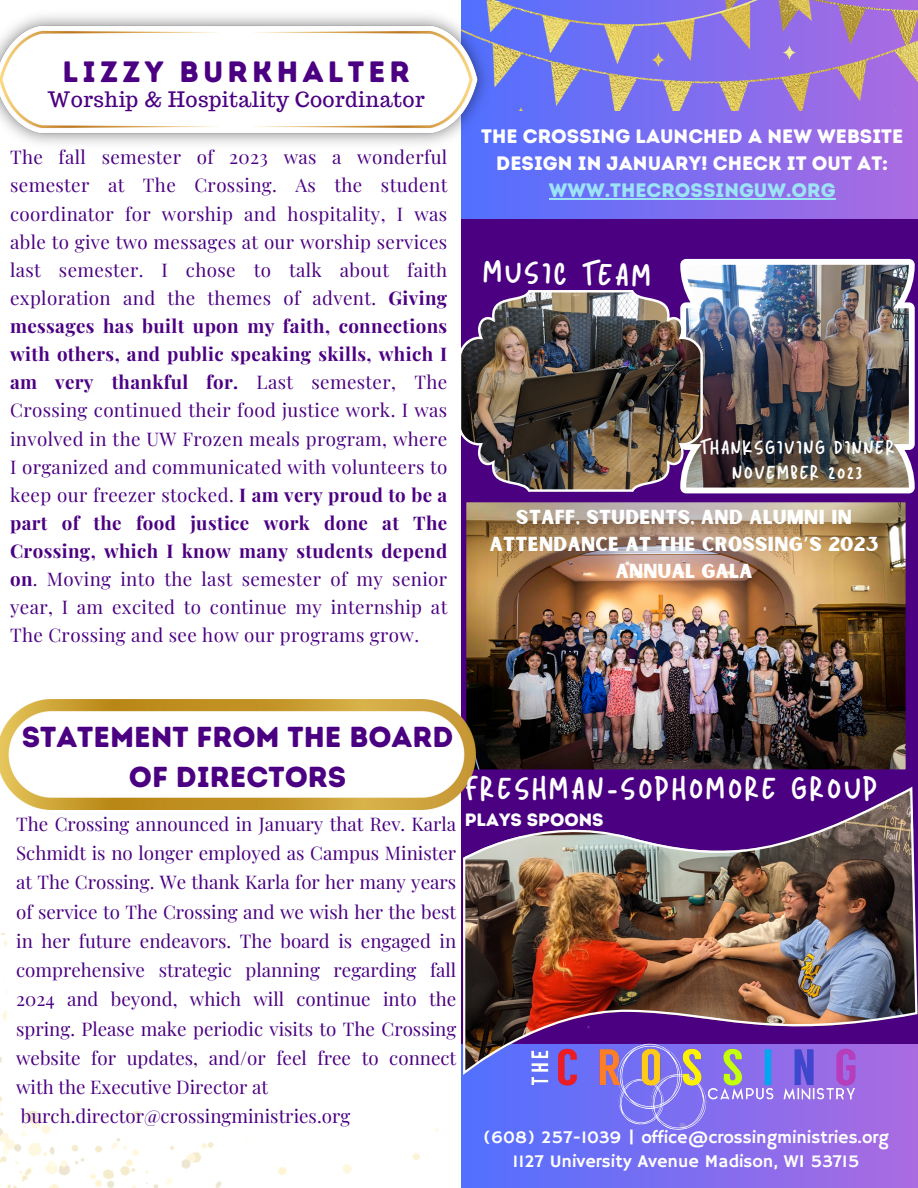
<style>
.page{position:relative;width:918px;height:1188px;background:#fff}
.page>*{position:absolute;margin:0;border:0;box-sizing:border-box;transform-origin:0 0}
.t1{font:29.4px "New Sun Yandi Designs";letter-spacing:.14em;color:#fff}
.t2{font:29.4px "Intro Rust Base";letter-spacing:.14em;color:#4b0082}
.t3{font:28.95px/40.2px "Intro Rust Base";color:#4b0082;text-align:center}
.t4{font:20.85px "Trocchi";letter-spacing:.02em;color:#4b0082}
.t5{font:19.5px/27px "Intro Rust Base";color:#fff;text-align:center}
.t6{font:19.35px/26.8px "Sunborn Sans One";letter-spacing:.02em;color:#fff;text-align:center}
.t7{font:18.75px/28.2px "Playfair Display";color:#4b0082;text-align:justify}
.t8{font:18.3px/24.9px "New Sun Yandi Designs";letter-spacing:.14em;color:#fff;text-align:center}
.t9{font:17.85px "Hammersmith One";color:#fff}
.t10{font:17.85px "Intro Rust Base";color:#fff}
.s1{font-weight:700}
.s2{color:#9de3f6}
.s3{font-family:"Noto Sans Gurmukhi"}
</style>
<div class="page">
<div style="left:461px;top:0;width:457px;height:1188px;background:linear-gradient(to right,#5170ff,#ac6be0)"></div>
<div style="left:461px;top:219px;width:457px;height:825px;background:#4b0082"></div>
<img style="left:466px;top:502px;width:440px;height:268px">
<img style="left:0;top:933px;width:918px;height:255px">
<img style="left:463px;top:787px;width:455px;height:288px">
<svg style="left:680px;top:259px;width:235px;height:234px;background:#ede7f2"></svg>
<img style="left:686px;top:265px;width:223px;height:223px">
<img style="left:461px;top:290px;width:242px;height:202px">
<img style="left:517px;top:1034px;width:347px;height:105px">
<div style="left:7px;top:775px;width:440px;height:336px;background:#fff"></div>
<img style="left:0;top:15px;width:497px;height:138px">
<img style="left:0;top:700px;width:475px;height:109px">
<img style="left:461px;top:0;width:457px;height:111px">
<hr style="left:549px;top:198px;width:287px;height:1px;background:#9de3f6">
<h1 class="t2" style="left:63px;top:54px;width:349px">LIZZY BURKHALTER</h1>
<p class="t4" style="left:48px;top:86px;width:379px">Worship &amp; Hospitality Coordinator</p>
<h4 class="t7" style="left:10px;top:142px;width:439px">The fall semester of 2023 was a wonderful semester at The Crossing. As the student coordinator for worship and hospitality, I was able to give two messages at our worship services last semester. I chose to talk about faith exploration and the themes of advent. <span class="s1">Giving messages has built upon my faith, connections with others, and public speaking skills, which I am very thankful for.</span> Last semester, The Crossing continued their food justice work. I was involved in the UW Frozen meals program, where I organized and communicated with volunteers to keep our freezer stocked. <span class="s1">I am very proud to be a part of the food justice work done at The Crossing, which I know many students depend on</span>. Moving into the last semester of my senior year, I am excited to continue my internship at The Crossing and see how our programs grow.</h4>
<p class="t5" style="left:481px;top:123px;width:424px">THE CROSSING LAUNCHED A NEW WEBSITE<br>DESIGN IN JANUARY! CHECK IT OUT AT:<br><span class="s2">WWW.THECROSSINGUW.ORG</span></p>
<h2 class="t1" style="left:485px;top:257px;width:168px;rotate:2deg">MUSIC TEAM</h2>
<p class="t8" style="left:701px;top:436px;width:195px">THANKSGIVING DINNER<br>NOVEMBER 2023</p>
<p class="t6" style="left:490px;top:505px;width:390px">STAFF, STUDENTS, AND ALUMNI IN<br>ATTENDANCE AT THE CROSSING<span class="s3">’</span>S 2023<br>ANNUAL GALA</p>
<p class="t3" style="left:22px;top:716px;width:433px">STATEMENT FROM THE BOARD<br>OF DIRECTORS</p>
<p class="t7" style="left:16px;top:809px;width:442px;line-height:29.2px">The Crossing announced in January that Rev. Karla Schmidt is no longer employed as Campus Minister at The Crossing. We thank Karla for her many years of service to The Crossing and we wish her the best in her future endeavors. The board is engaged in comprehensive strategic planning regarding fall 2024 and beyond, which will continue into the spring. Please make periodic visits to The Crossing website for updates, and/or feel free to connect with the Executive Director at</p>
<p class="t7" style="left:21px;top:1102px;width:331px">burch.director@crossingministries.org</p>
<h3 class="t1" style="left:466px;top:774px;width:412px">FRESHMAN-SOPHOMORE GROUP</h3>
<p class="t10" style="left:465px;top:809px;width:140px">PLAYS SPOONS</p>
<p class="t9" style="left:483px;top:1127px;width:407px">(608) 257-1039 | office@crossingministries.org</p>
<p class="t9" style="left:512px;top:1151px;width:349px">1127 University Avenue Madison, WI 53715</p>
</div>
